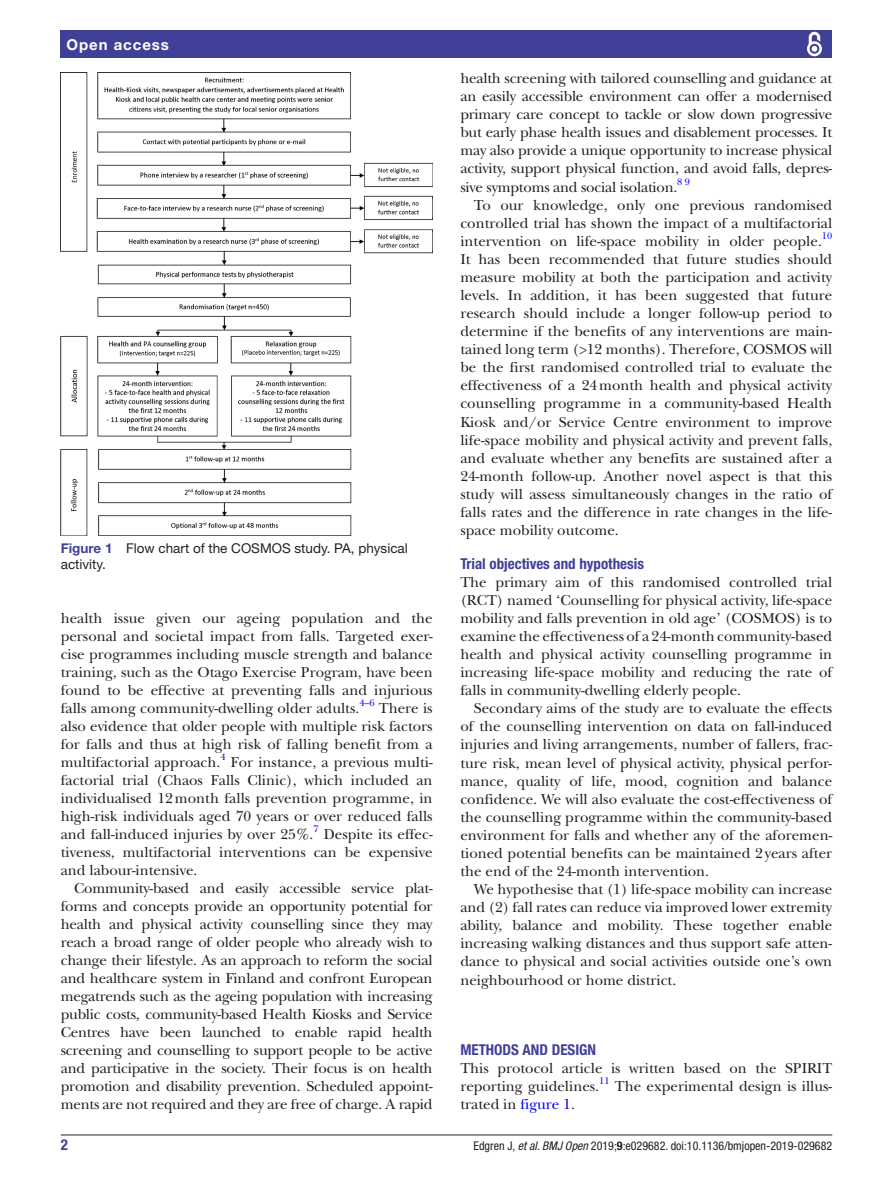
<style>
.page{position:relative;width:893px;height:1191px;background:#fff}
.page>*{position:absolute;margin:0;border:0;box-sizing:border-box;transform-origin:0 0}
.t1{font:15px/18px "New Baskerville";color:#231f20;text-align:justify}
.t2{font:700 condensed 15px "Helvetica Neue LT Std";color:#414099}
.t3{font:700 15px "Helvetica Neue LT Std";letter-spacing:.065em;color:#fff}
.t4{font:13.5px/16.2px "Helvetica Neue LT Std";color:#231f20}
.t5{font:condensed 12px "Helvetica Neue LT Std";color:#231f20}
.t6{font:9.9px "New Baskerville";color:#00f}
.s1{font-weight:700;color:#414099}
.s2{color:#00f}
.s3{font-style:italic}
.s4{font-weight:700}
</style>
<div class="page">
<hr style="left:61px;top:1134px;width:771px;height:1px;background:#231f20">
<div style="left:61px;top:31px;width:771px;height:27px;background:#414099"></div>
<svg style="left:807px;top:31px;width:15px;height:26px"></svg>
<img style="left:61px;top:73px;width:372px;height:462px">
<p class="t3" style="left:66px;top:35px;width:104px">Open access</p>
<p class="t4" style="left:61px;top:540px;width:349px"><span class="s1">Figure 1</span> Flow chart of the COSMOS study. PA, physical activity.</p>
<p class="t1" style="left:61px;top:609px;width:373px">health issue given our ageing population and the personal and societal impact from falls. Targeted exer&shy;cise programmes including muscle strength and balance training, such as the Otago Exercise Program, have been found to be effective at preventing falls and injurious falls among community-dwelling older adults.</p>
<p class="t6" style="left:359px;top:697px;width:17px">4–6</p>
<p class="t1" style="left:61px;top:699px;width:373px;text-indent:318px">There is also evidence that older people with multiple risk factors for falls and thus at high risk of falling benefit from a multifactorial approach.</p>
<p class="t6" style="left:220px;top:751px;width:7px">4</p>
<p class="t1" style="left:61px;top:753px;width:373px;text-indent:170px">For instance, a previous multi&shy;factorial trial (Chaos Falls Clinic), which included an individualised 12month falls prevention programme, in high-risk individuals aged 70 years or over reduced falls and fall-induced injuries by over 25%.</p>
<p class="t6" style="left:314px;top:823px;width:7px">7</p>
<p class="t1" style="left:61px;top:825px;width:373px;text-indent:263px">Despite its effec&shy;tiveness, multifactorial interventions can be expensive and labour-intensive.</p>
<p class="t1" style="left:61px;top:879px;width:373px;text-indent:14px">Community-based and easily accessible service plat&shy;forms and concepts provide an opportunity potential for health and physical activity counselling since they may reach a broad range of older people who already wish to change their lifestyle. As an approach to reform the social and healthcare system in Finland and confront European megatrends such as the ageing population with increasing public costs, community-based Health Kiosks and Service Centres have been launched to enable rapid health screening and counselling to support people to be active and participative in the society. Their focus is on health promotion and disability prevention. Scheduled appoint&shy;ments are not required and they are free of charge. A rapid</p>
<p class="t1" style="left:460px;top:69px;width:373px">health screening with tailored counselling and guidance at an easily accessible environment can offer a modernised primary care concept to tackle or slow down progressive but early phase health issues and disablement processes. It may also provide a unique opportunity to increase physical activity, support physical function, and avoid falls, depres&shy;sive symptoms and social isolation.<sup>8</sup> <sup>9</sup></p>
<p class="t1" style="left:460px;top:196px;width:373px;text-indent:14px">To our knowledge, only one previous randomised controlled trial has shown the impact of a multifactorial intervention on life-space mobility in older people.</p>
<p class="t6" style="left:822px;top:230px;width:12px">10</p>
<p class="t1" style="left:460px;top:250px;width:373px">It has been recommended that future studies should measure mobility at both the participation and activity levels. In addition, it has been suggested that future research should include a longer follow-up period to determine if the benefits of any interventions are main&shy;tained long term (&gt;12 months). Therefore, COSMOS will be the first randomised controlled trial to evaluate the effectiveness of a 24month health and physical activity counselling programme in a community-based Health Kiosk and/or Service Centre environment to improve life-space mobility and physical activity and prevent falls, and evaluate whether any benefits are sustained after a 24-month follow-up. Another novel aspect is that this study will assess simultaneously changes in the ratio of falls rates and the difference in rate changes in the life&shy;space mobility outcome.</p>
<p class="t2" style="left:460px;top:554px;width:185px">Trial objectives and hypothesis</p>
<p class="t1" style="left:460px;top:573px;width:373px">The primary aim of this randomised controlled trial (RCT) named ‘Counselling for physical activity, life-space mobility and falls prevention in old age’ (COSMOS) is to examine the effectiveness of a 24-month community-based health and physical activity counselling programme in increasing life-space mobility and reducing the rate of falls in community-dwelling elderly people.</p>
<p class="t1" style="left:460px;top:699px;width:373px;text-indent:14px">Secondary aims of the study are to evaluate the effects of the counselling intervention on data on fall-induced injuries and living arrangements, number of fallers, frac&shy;ture risk, mean level of physical activity, physical perfor&shy;mance, quality of life, mood, cognition and balance confidence. We will also evaluate the cost-effectiveness of the counselling programme within the community-based environment for falls and whether any of the aforemen&shy;tioned potential benefits can be maintained 2years after the end of the 24-month intervention.</p>
<p class="t1" style="left:460px;top:880px;width:373px;text-indent:14px">We hypothesise that (1) life-space mobility can increase and (2) fall rates can reduce via improved lower extremity ability, balance and mobility. These together enable increasing walking distances and thus support safe atten&shy;dance to physical and social activities outside one’s own neighbourhood or home district.</p>
<p class="t2" style="left:460px;top:1040px;width:137px">Methods and design</p>
<p class="t1" style="left:460px;top:1059px;width:373px">This protocol article is written based on the SPIRIT reporting guidelines.<sup>11</sup> The experimental design is illus&shy;trated in <span class="s2">figure 1</span>.</p>
<p class="t2" style="left:61px;top:1135px;width:9px">2</p>
<p class="t5" style="left:473px;top:1138px;width:360px">Edgren J, <span class="s3">et al</span>. <span class="s3">BMJ Open</span> 2019;<span class="s4">9</span>:e029682. doi:10.1136/bmjopen-2019-029682</p>
</div>
